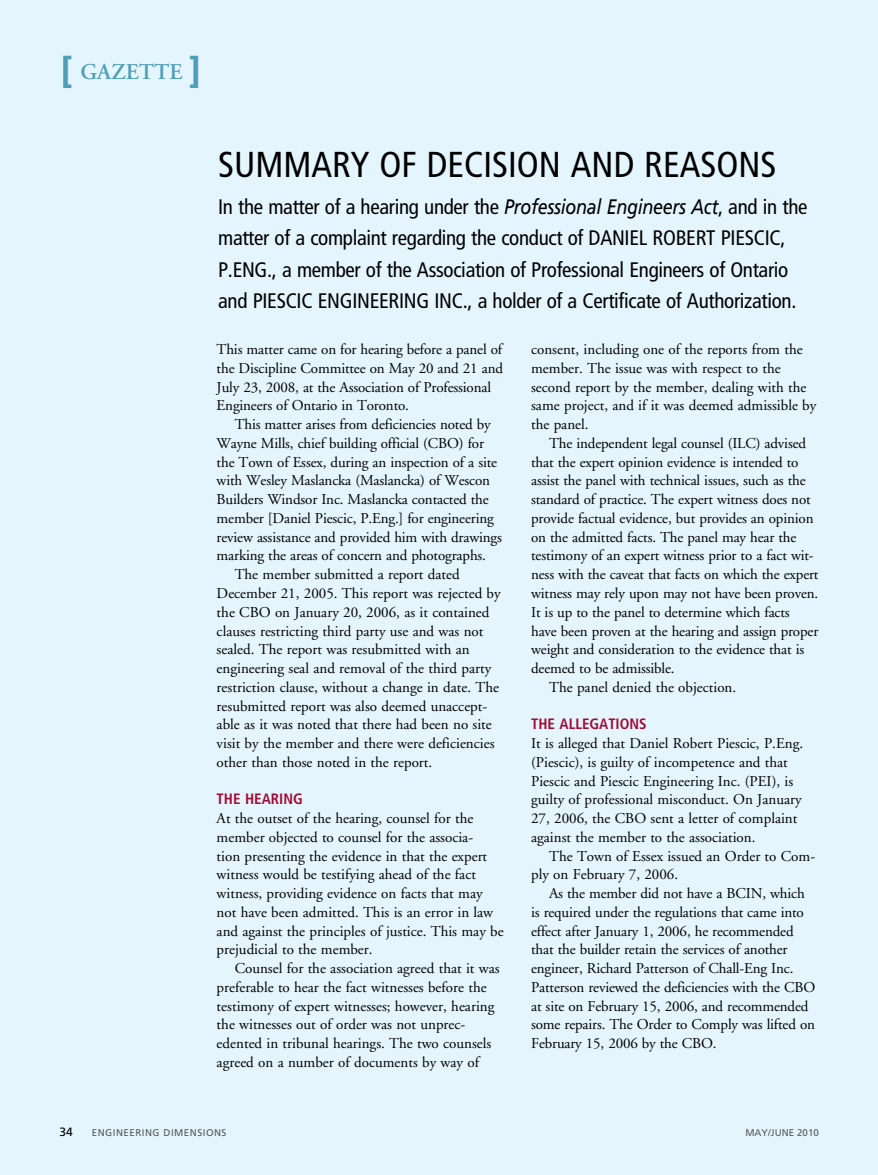
<style>
.page{position:relative;width:878px;height:1175px;background:#fff}
.page>*{position:absolute;margin:0;border:0;box-sizing:border-box;transform-origin:0 0}
.t1{font:condensed 36px "Frutiger";color:#000}
.t2{font:600 22.5px "Adobe Garamond";color:#4f9eb8}
.t3{font:condensed 21px/31.5px "Frutiger";letter-spacing:-.015em;color:#000}
.t4{font:15px/18.8px "Adobe Garamond";color:#000}
.t5{font:700 condensed 15px "Frutiger";color:#a20b35}
.t6{font:12px "Frutiger";color:#000}
.t7{font:9.75px "Frutiger";letter-spacing:.05em;color:#58595b}
.t8{font:9.75px "Frutiger";color:#58595b}
.s1{font-family:"Frutiger";font-weight:700;font-size:36px}
.s2{font-style:italic;font-stretch:normal}
</style>
<div class="page">
<div style="left:0;top:0;width:878px;height:1174px;background:#e4f5fd"></div>
<h2 class="t2" style="left:61px;top:60px;width:141px"><span class="s1">[</span> GAZETTE <span class="s1">]</span></h2>
<h1 class="t1" style="left:218px;top:143px;width:559px">Summary of Decision and Reasons</h1>
<h3 class="t3" style="left:218px;top:191px;width:591px">In the matter of a hearing under the <span class="s2">Professional Engineers Act</span>, and in the matter of a complaint regarding the conduct of DANIE</h3>
<h3 class="t3" style="left:638px;top:222px;width:101px">L ROBERT PIESCIC</h3>
<h3 class="t3" style="left:218px;top:222px;width:571px;text-indent:562px">,<br>P.EN G., a member of the Association of Professional Engineers of Ontario and PIESCIC</h3>
<h3 class="t3" style="left:318px;top:285px;width:44px">ENGINEE</h3>
<h3 class="t3" style="left:388px;top:285px;width:409px">RIN G INC ., a holder of a Certificate of Authorization.</h3>
<p class="t4" style="left:217px;top:340px;width:288px">This matter came on for hearing before a panel of the Discipline Committee on May 20 and 21 and July 23, 2008, at the Association of Professional Engineers of Ontario in Toronto.</p>
<p class="t4" style="left:235px;top:415px;width:258px">This matter arises from deficiencies noted by</p>
<p class="t4" style="left:217px;top:434px;width:269px">Wayne Mills, chief building official (CBO) for</p>
<p class="t4" style="left:217px;top:453px;width:282px">the Town of Essex, during an inspection of a site</p>
<p class="t4" style="left:217px;top:472px;width:275px">with Wesley Maslancka (Maslancka) of Wescon</p>
<p class="t4" style="left:217px;top:490px;width:274px">Builders Windsor Inc. Maslancka contacted the</p>
<p class="t4" style="left:217px;top:509px;width:279px">member [Daniel Piescic, P.Eng.] for engineering</p>
<p class="t4" style="left:217px;top:528px;width:287px">review assistance and provided him with drawings</p>
<p class="t4" style="left:217px;top:547px;width:271px">marking the areas of concern and photographs.</p>
<p class="t4" style="left:235px;top:565px;width:226px">The member submitted a report dated</p>
<p class="t4" style="left:217px;top:584px;width:285px">December 21, 2005. This report was rejected by</p>
<p class="t4" style="left:217px;top:603px;width:274px">the CBO on January 20, 2006, as it contained</p>
<p class="t4" style="left:217px;top:622px;width:268px">clauses restricting third party use and was not</p>
<p class="t4" style="left:217px;top:640px;width:254px">sealed. The report was resubmitted with an</p>
<p class="t4" style="left:217px;top:659px;width:276px">engineering seal and removal of the third party</p>
<p class="t4" style="left:217px;top:678px;width:284px">restriction clause, without a change in date. The</p>
<p class="t4" style="left:217px;top:697px;width:272px">resubmitted report was also deemed unaccept-</p>
<p class="t4" style="left:217px;top:715px;width:277px">able as it was noted that there had been no site</p>
<p class="t4" style="left:217px;top:734px;width:279px">visit by the member and there were deficiencies</p>
<p class="t4" style="left:217px;top:753px;width:217px">other than those noted in the report.</p>
<p class="t5" style="left:217px;top:790px;width:88px">THE HEARING</p>
<p class="t4" style="left:217px;top:809px;width:288px">At the outset of the hearing, counsel for the member objected to counsel for the associa-<br>tion presenting the evidence in that the expert witness would be testifying ahead of the fact witness, providing evidence on facts that may not have been admitted. This is an error in law and against the principles of justice. This may be prejudicial to the member.</p>
<p class="t4" style="left:217px;top:959px;width:284px;text-indent:18px">Counsel for the association agreed that it was preferable to hear the fact witnesses before the testimony of expert witnesses; however, hearing the witnesses out of order was not unprec&shy;edented in tribunal hearings. The two counsels agreed on a number of documents by way of</p>
<p class="t4" style="left:531px;top:340px;width:287px">consent, including one of the reports from the member. The issue was with respect to the second report by the member, dealing with the same project, and if it was deemed admissible by the panel.</p>
<p class="t4" style="left:549px;top:434px;width:258px">The independent legal counsel (ILC) advised</p>
<p class="t4" style="left:531px;top:453px;width:269px">that the expert opinion evidence is intended to</p>
<p class="t4" style="left:531px;top:472px;width:276px">assist the panel with technical issues, such as the</p>
<p class="t4" style="left:531px;top:490px;width:281px">standard of practice. The expert witness does not</p>
<p class="t4" style="left:531px;top:509px;width:284px">provide factual evidence, but provides an opinion</p>
<p class="t4" style="left:531px;top:528px;width:267px">on the admitted facts. The panel may hear the</p>
<p class="t4" style="left:531px;top:547px;width:284px">testimony of an expert witness prior to a fact wit-</p>
<p class="t4" style="left:531px;top:565px;width:289px">ness with the caveat that facts on which the expert</p>
<p class="t4" style="left:531px;top:584px;width:289px">witness may rely upon may not have been proven.</p>
<p class="t4" style="left:531px;top:603px;width:260px">It is up to the panel to determine which facts</p>
<p class="t4" style="left:531px;top:622px;width:289px">have been proven at the hearing and assign proper</p>
<p class="t4" style="left:531px;top:640px;width:274px">weight and consideration to the evidence that is</p>
<p class="t4" style="left:531px;top:659px;width:145px">deemed to be admissible.</p>
<p class="t4" style="left:549px;top:678px;width:189px">The panel denied the objection.</p>
<p class="t5" style="left:531px;top:715px;width:117px">THE ALLEGATIONS</p>
<p class="t4" style="left:531px;top:734px;width:273px">It is alleged that Daniel Robert Piescic, P.Eng. (Piescic), is guilty of incompetence and that Piescic and Piescic Engineering Inc. (PEI), is guilty of professional misconduct. On January 27, 2006, the CBO sent a letter of complaint against the member to the association.</p>
<p class="t4" style="left:531px;top:847px;width:285px;text-indent:18px">The Town of Essex issued an Order to Com&shy;ply on February 7, 2006.</p>
<p class="t4" style="left:531px;top:884px;width:286px;text-indent:18px">As the member did not have a BCIN, which is required under the regulations that came into effect after January 1, 2006, he recommended that the builder retain the services of another engineer, Richard Patterson of Chall-Eng Inc.<br>Patterson reviewed the deficiencies with the CBO at site on February 15, 2006, and recommended some repairs. The Order to Comply was lifted on February 15, 2006 by the CBO.</p>
<p class="t6" style="left:59px;top:1124px;width:15px">34</p>
<p class="t7" style="left:92px;top:1126px;width:136px">ENGINEERING DIMENSIONS</p>
<p class="t8" style="left:745px;top:1126px;width:75px">MAY/JUNE 2010</p>
</div>
